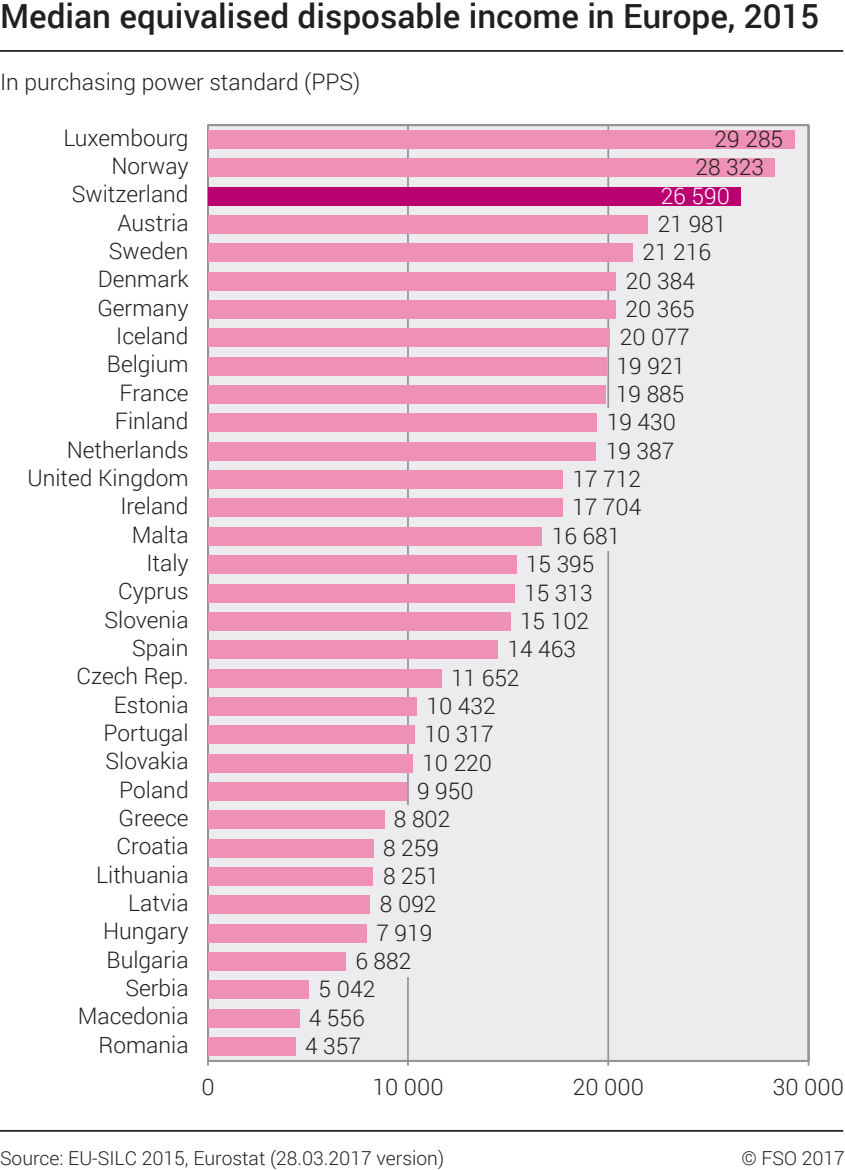
<style>
.page{position:relative;width:845px;height:1170px;background:#fff}
.page>*{position:absolute;margin:0;border:0;box-sizing:border-box;transform-origin:0 0}
.t1{font:500 33.25px "Roboto";color:#231f20}
.t2{font:300 22.75px/28.3px "Roboto";color:#231f20}
.t3{font:300 22.75px "Roboto";color:#fff}
.t4{font:300 19.25px "Roboto";color:#231f20}
</style>
<div class="page">
<hr style="left:0;top:1130px;width:843px;height:2px;background:#231f20">
<hr style="left:0;top:50px;width:843px;height:2px;background:#231f20">
<div style="left:207px;top:124px;width:603px;height:942px;background:#ececee"></div>
<hr style="left:407px;top:125px;width:2px;height:936px;background:#939598">
<hr style="left:607px;top:125px;width:2px;height:936px;background:#939598">
<hr style="left:807px;top:125px;width:2px;height:936px;background:#939598">
<hr style="left:208px;top:1060px;width:600px;height:2px;background:#939598">
<hr style="left:207px;top:125px;width:2px;height:936px;background:#939598">
<div style="left:208px;top:130px;width:586px;height:19px;background:#ef91b4"></div>
<div style="left:208px;top:158px;width:567px;height:19px;background:#ef91b4"></div>
<div style="left:208px;top:187px;width:532px;height:18px;background:#b9016f"></div>
<div style="left:208px;top:215px;width:440px;height:19px;background:#ef91b4"></div>
<div style="left:655px;top:210px;width:74px;height:29px;background:#ececee"></div>
<div style="left:208px;top:244px;width:424px;height:18px;background:#ef91b4"></div>
<div style="left:639px;top:238px;width:74px;height:30px;background:#ececee"></div>
<div style="left:208px;top:272px;width:408px;height:18px;background:#ef91b4"></div>
<div style="left:623px;top:266px;width:75px;height:30px;background:#ececee"></div>
<div style="left:208px;top:300px;width:407px;height:19px;background:#ef91b4"></div>
<div style="left:622px;top:295px;width:75px;height:29px;background:#ececee"></div>
<div style="left:208px;top:329px;width:401px;height:18px;background:#ef91b4"></div>
<div style="left:616px;top:323px;width:76px;height:30px;background:#ececee"></div>
<div style="left:208px;top:357px;width:398px;height:18px;background:#ef91b4"></div>
<div style="left:613px;top:351px;width:74px;height:30px;background:#ececee"></div>
<div style="left:208px;top:385px;width:398px;height:19px;background:#ef91b4"></div>
<div style="left:613px;top:380px;width:74px;height:29px;background:#ececee"></div>
<div style="left:208px;top:414px;width:388px;height:18px;background:#ef91b4"></div>
<div style="left:603px;top:408px;width:75px;height:30px;background:#ececee"></div>
<div style="left:208px;top:442px;width:388px;height:19px;background:#ef91b4"></div>
<div style="left:603px;top:436px;width:74px;height:30px;background:#ececee"></div>
<div style="left:208px;top:470px;width:354px;height:19px;background:#ef91b4"></div>
<div style="left:569px;top:465px;width:74px;height:29px;background:#ececee"></div>
<div style="left:208px;top:499px;width:354px;height:18px;background:#ef91b4"></div>
<div style="left:569px;top:493px;width:75px;height:30px;background:#ececee"></div>
<div style="left:208px;top:527px;width:333px;height:19px;background:#ef91b4"></div>
<div style="left:548px;top:521px;width:75px;height:30px;background:#ececee"></div>
<div style="left:208px;top:555px;width:308px;height:19px;background:#ef91b4"></div>
<div style="left:523px;top:550px;width:74px;height:30px;background:#ececee"></div>
<div style="left:208px;top:584px;width:306px;height:18px;background:#ef91b4"></div>
<div style="left:521px;top:578px;width:74px;height:30px;background:#ececee"></div>
<div style="left:208px;top:612px;width:302px;height:19px;background:#ef91b4"></div>
<div style="left:517px;top:606px;width:75px;height:30px;background:#ececee"></div>
<div style="left:208px;top:640px;width:289px;height:19px;background:#ef91b4"></div>
<div style="left:504px;top:635px;width:74px;height:30px;background:#ececee"></div>
<div style="left:208px;top:669px;width:233px;height:18px;background:#ef91b4"></div>
<div style="left:448px;top:663px;width:74px;height:30px;background:#ececee"></div>
<div style="left:208px;top:697px;width:209px;height:19px;background:#ef91b4"></div>
<div style="left:424px;top:692px;width:74px;height:29px;background:#ececee"></div>
<div style="left:208px;top:725px;width:206px;height:19px;background:#ef91b4"></div>
<div style="left:421px;top:720px;width:75px;height:30px;background:#ececee"></div>
<div style="left:208px;top:754px;width:204px;height:18px;background:#ef91b4"></div>
<div style="left:419px;top:748px;width:76px;height:30px;background:#ececee"></div>
<div style="left:208px;top:782px;width:199px;height:19px;background:#ef91b4"></div>
<div style="left:414px;top:777px;width:62px;height:29px;background:#ececee"></div>
<div style="left:208px;top:811px;width:176px;height:18px;background:#ef91b4"></div>
<div style="left:391px;top:805px;width:62px;height:30px;background:#ececee"></div>
<div style="left:208px;top:839px;width:165px;height:18px;background:#ef91b4"></div>
<div style="left:380px;top:833px;width:62px;height:30px;background:#ececee"></div>
<div style="left:208px;top:867px;width:165px;height:19px;background:#ef91b4"></div>
<div style="left:380px;top:862px;width:61px;height:29px;background:#ececee"></div>
<div style="left:208px;top:896px;width:162px;height:18px;background:#ef91b4"></div>
<div style="left:377px;top:890px;width:62px;height:30px;background:#ececee"></div>
<div style="left:208px;top:924px;width:158px;height:18px;background:#ef91b4"></div>
<div style="left:373px;top:918px;width:62px;height:30px;background:#ececee"></div>
<div style="left:208px;top:952px;width:137px;height:19px;background:#ef91b4"></div>
<div style="left:352px;top:947px;width:62px;height:29px;background:#ececee"></div>
<div style="left:208px;top:981px;width:101px;height:18px;background:#ef91b4"></div>
<div style="left:316px;top:975px;width:62px;height:30px;background:#ececee"></div>
<div style="left:208px;top:1009px;width:91px;height:19px;background:#ef91b4"></div>
<div style="left:306px;top:1003px;width:62px;height:30px;background:#ececee"></div>
<div style="left:208px;top:1037px;width:87px;height:19px;background:#ef91b4"></div>
<h1 class="t1" style="left:0;top:-7px;width:820px">Median equivalised disposable income in Europe, 2015</h1>
<p class="t2" style="left:0;top:67px;width:362px">In purchasing power standard (PPS)</p>
<p class="t2" style="left:27px;top:123px;width:163px;text-align:right">Luxembourg<br>Norway<br>Switzerland<br>Austria<br>Sweden<br>Denmark<br>Germany<br>Iceland<br>Belgium<br>France<br>Finland<br>Netherlands<br>United Kingdom<br>Ireland<br>Malta<br>Italy<br>Cyprus<br>Slovenia<br>Spain<br>Czech Rep.<br>Estonia<br>Portugal<br>Slovakia<br>Poland<br>Greece<br>Croatia<br>Lithuania<br>Latvia<br>Hungary<br>Bulgaria<br>Serbia<br>Macedonia<br>Romania</p>
<p class="t2" style="left:695px;top:124px;width:89px;text-indent:19px">29 285<br>28 323</p>
<p class="t3" style="left:660px;top:180px;width:71px">26 590</p>
<p class="t2" style="left:658px;top:209px;width:70px">21 981</p>
<p class="t2" style="left:642px;top:237px;width:70px">21 216</p>
<p class="t2" style="left:625px;top:266px;width:71px">20 384</p>
<p class="t2" style="left:625px;top:294px;width:71px">20 365</p>
<p class="t2" style="left:620px;top:322px;width:71px">20 077</p>
<p class="t2" style="left:616px;top:351px;width:70px">19 921</p>
<p class="t2" style="left:616px;top:379px;width:70px">19 885</p>
<p class="t2" style="left:607px;top:407px;width:71px">19 430</p>
<p class="t2" style="left:606px;top:436px;width:70px">19 387</p>
<p class="t2" style="left:572px;top:464px;width:70px">17 712</p>
<p class="t2" style="left:572px;top:492px;width:71px">17 704</p>
<p class="t2" style="left:552px;top:521px;width:70px">16 681</p>
<p class="t2" style="left:526px;top:549px;width:70px">15 395</p>
<p class="t2" style="left:524px;top:578px;width:70px">15 313</p>
<p class="t2" style="left:520px;top:606px;width:71px">15 102</p>
<p class="t2" style="left:507px;top:634px;width:70px">14 463</p>
<p class="t2" style="left:451px;top:663px;width:70px">11 652</p>
<p class="t2" style="left:426px;top:691px;width:71px">10 432</p>
<p class="t2" style="left:424px;top:719px;width:71px">10 317</p>
<p class="t2" style="left:422px;top:748px;width:71px">10 220</p>
<p class="t2" style="left:417px;top:776px;width:58px">9 950</p>
<p class="t2" style="left:394px;top:804px;width:58px">8 802</p>
<p class="t2" style="left:383px;top:833px;width:57px">8 259</p>
<p class="t2" style="left:383px;top:861px;width:57px">8 251</p>
<p class="t2" style="left:380px;top:889px;width:58px">8 092</p>
<p class="t2" style="left:376px;top:918px;width:57px">7 919</p>
<p class="t2" style="left:355px;top:946px;width:57px">6 882</p>
<p class="t2" style="left:318px;top:974px;width:58px">5 042</p>
<p class="t2" style="left:309px;top:1003px;width:57px">4 556</p>
<p class="t2" style="left:305px;top:1031px;width:57px">4 357</p>
<p class="t2" style="left:201px;top:1072px;width:15px">0</p>
<p class="t2" style="left:372px;top:1072px;width:73px">10 000</p>
<p class="t2" style="left:573px;top:1072px;width:73px">20 000</p>
<p class="t2" style="left:772px;top:1072px;width:73px">30 000</p>
<p class="t4" style="left:0;top:1145px;width:445px">Source: EU-SILC 2015, Eurostat (28.03.2017 version)</p>
<p class="t4" style="left:741px;top:1145px;width:105px">© FSO 2017</p>
</div>
